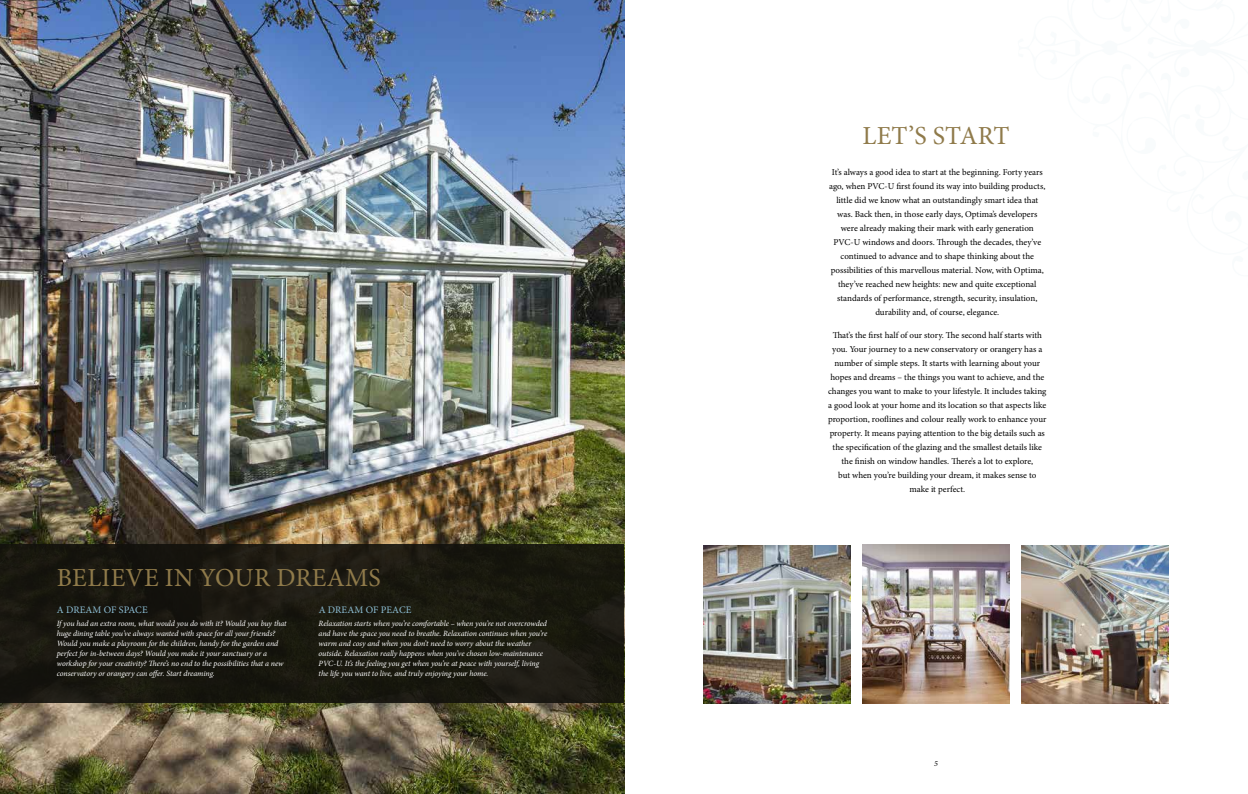
<style>
.page{position:relative;width:1248px;height:794px;background:#fff}
.page>*{position:absolute;margin:0;border:0;box-sizing:border-box;transform-origin:0 0}
.t1{font:26px "Minion Pro";letter-spacing:.01em;color:#8f7a4a}
.t2{font:10px "Minion Pro";letter-spacing:.01em;color:#8ebfd6}
.t3{font:9px/14px "Minion Pro";color:#000;text-align:center}
.t4{font:italic 8px/10px "Minion Pro";letter-spacing:-.01em;color:#fff}
.t5{font:italic 8px "Minion Pro";color:#000}
</style>
<div class="page">
<img style="left:0;top:0;width:624px;height:794px">
<div style="left:0;top:544px;width:624px;height:159px;background:#19180f"></div>
<img style="left:703px;top:545px;width:147px;height:159px">
<img style="left:1021px;top:545px;width:147px;height:158px">
<img style="left:862px;top:544px;width:147px;height:159px">
<h1 class="t1" style="left:57px;top:560px;width:323px">Believe in your dreams</h1>
<p class="t2" style="left:57px;top:603px;width:92px">A dream of space</p>
<p class="t4" style="left:57px;top:618px;width:231px">If you had an extra room, what would you do with it? Would you buy that huge dining table you’ve always wanted with space for all your friends?<br>Would you make a playroom for the children, handy for the garden and perfect for in-between days? Would you make it your sanctuary or a workshop for your creativity? There’s no end to the possibilities that a new conservatory or orangery can offer. Start dreaming.</p>
<p class="t2" style="left:318px;top:603px;width:94px">A dream of peace</p>
<p class="t4" style="left:318px;top:618px;width:230px">Relaxation starts when you’re comfortable – when you’re not overcrowded and have the space you need to breathe. Relaxation continues when you’re warm and cosy and when you don’t need to worry about the weather outside. Relaxation really happens when you’ve chosen low-maintenance PVC-U. It’s the feeling you get when you’re at peace with yourself, living the life you want to live, and truly enjoying your home.</p>
<h1 class="t1" style="left:862px;top:118px;width:149px">Let’s start</h1>
<p class="t3" style="left:829px;top:165px;width:218px">It’s always a good idea to start at the beginning. Forty years ago, when PVC-U first found its way into building products, little did we know what an outstandingly smart idea that was. Back then, in those early days, Optima’s developers were already making their mark with early generation PVC-U windows and doors. Through the decades, they’ve continued to advance and to shape thinking about the possibilities of this marvellous material. Now, with Optima, they’ve reached new heights: new and quite exceptional standards of performance, strength, security, insulation, durability and, of course, elegance.</p>
<p class="t3" style="left:828px;top:328px;width:220px">That’s the first half of our story. The second half starts with you. Your journey to a new conservatory or orangery has a number of simple steps. It starts with learning about your hopes and dreams – the things you want to achieve, and the changes you want to make to your lifestyle. It includes taking a good look at your home and its location so that aspects like proportion, rooflines and colour really work to enhance your property. It means paying attention to the big details such as the specification of the glazing and the smallest details like the finish on window handles. There’s a lot to explore,<br>but when you’re building your dream, it makes sense to make it perfect.</p>
<p class="t5" style="left:934px;top:757px;width:5px">5</p>
</div>
